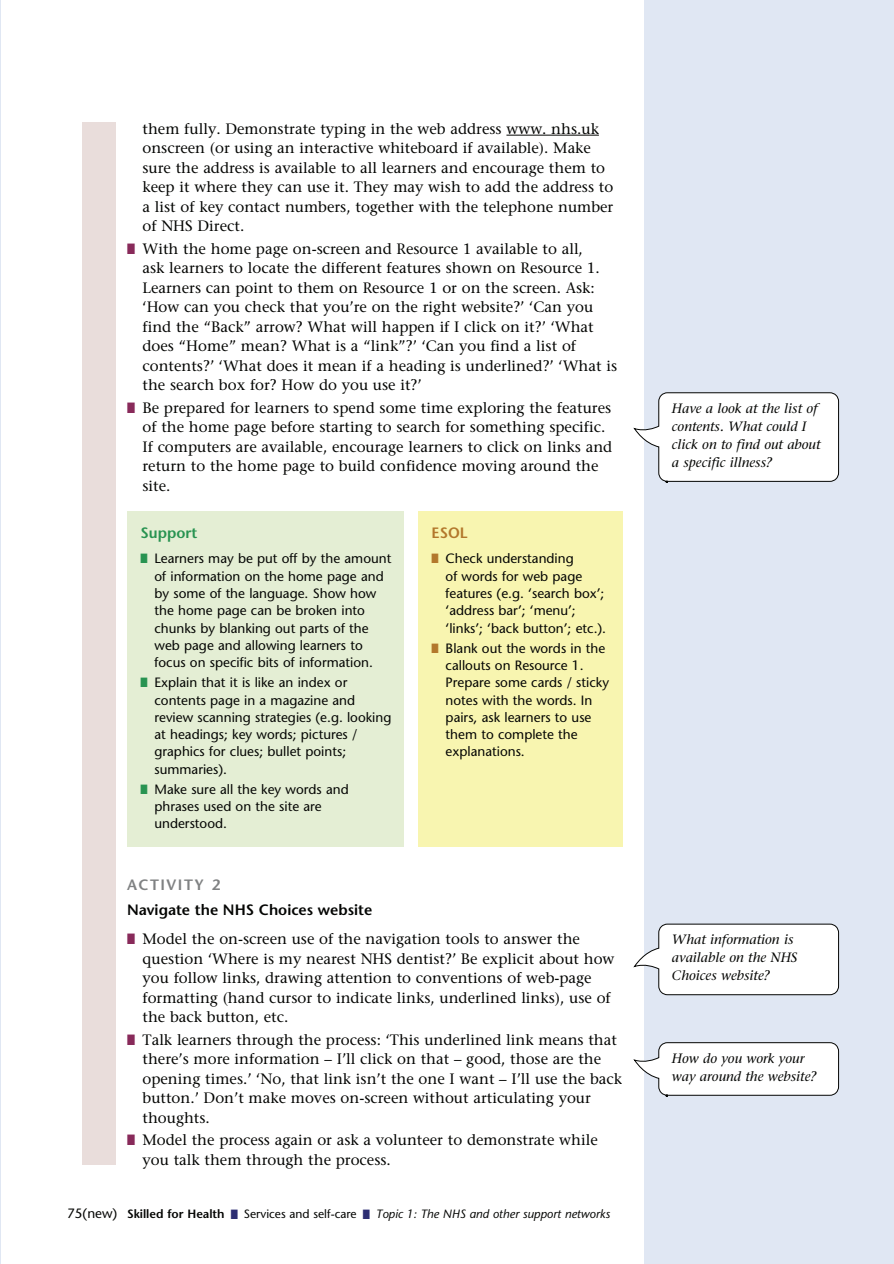
<style>
.page{position:relative;width:894px;height:1264px;background:#fff}
.page>*{position:absolute;margin:0;border:0;box-sizing:border-box;transform-origin:0 0}
.t1{font:15px/19.5px "Stone Serif";color:#040503}
.t2{font:600 15px "Stone Sans";color:#040503}
.t3{font:600 15px "Stone Sans";letter-spacing:.1em;color:#808283}
.t4{font:600 15px "Stone Sans";color:#289351}
.t5{font:600 15px "Stone Sans";color:#b3782c}
.t6{font:13.5px/17.2px "Stone Sans";color:#040503}
.t7{font:italic 13.5px/18px "Stone Serif";color:#040503}
.t8{font:italic 12px "Stone Sans";color:#040503}
.s1{color:#882a5a}
.s2{color:#289351}
.s3{color:#b3782c}
.s4{font-style:normal;font-size:13.5px}
.s5{font-weight:600;font-style:normal}
.s6{color:#2d2e73}
.s7{font-style:normal}
</style>
<div class="page">
<div style="left:644px;top:0;width:249px;height:1263px;background:#e0e7f3"></div>
<div style="left:82px;top:122px;width:33px;height:1043px;background:#e9dddb"></div>
<hr style="left:0;top:0;width:1px;height:1263px;background:#e0e7f3">
<svg style="left:633px;top:1042px;width:206px;height:54px;background:#f3f3f4"></svg>
<svg style="left:633px;top:923px;width:206px;height:72px;background:#f4f5f6"></svg>
<svg style="left:633px;top:392px;width:206px;height:91px;background:#f6f6f7"></svg>
<div style="left:418px;top:511px;width:204px;height:336px;background:#f8f5b0"></div>
<div style="left:127px;top:511px;width:276px;height:336px;background:#e4eed4"></div>
<hr style="left:506px;top:135px;width:92px;height:1px;background:#040503">
<p class="t1" style="left:142px;top:120px;width:472px">them fully. Demonstrate typing in the web address www. nhs.uk onscreen (or using an interactive whiteboard if available). Make sure the address is available to all learners and encourage them to keep it where they can use it. They may wish to add the address to a list of key contact numbers, together with the telephone number of NHS Direct.</p>
<p class="t1" style="left:142px;top:240px;width:476px;text-indent:-15px"><span class="s1">■</span> With the home page on-screen and Resource 1 available to all,<br>ask learners to locate the different features shown on Resource 1.<br>Learners can point to them on Resource 1 or on the screen. Ask: ‘How can you check that you’re on the right website?’ ‘Can you find the “Back” arrow? What will happen if I click on it?’ ‘What does “Home” mean? What is a “link”?’ ‘Can you find a list of contents?’ ‘What does it mean if a heading is underlined?’ ‘What is the search box for? How do you use it?’</p>
<p class="t1" style="left:142px;top:399px;width:471px;text-indent:-15px"><span class="s1">■</span> Be prepared for learners to spend some time exploring the features of the home page before starting to search for something specific.<br>If computers are available, encourage learners to click on links and return to the home page to build confidence moving around the site.</p>
<p class="t4" style="left:140px;top:527px;width:58px">Support</p>
<p class="t6" style="left:154px;top:551px;width:238px;text-indent:-14px"><span class="s2">■</span> Learners may be put off by the amount of information on the home page and by some of the language. Show how the home page can be broken into chunks by blanking out parts of the web page and allowing learners to focus on specific bits of information.</p>
<p class="t6" style="left:154px;top:675px;width:238px;text-indent:-14px"><span class="s2">■</span> Explain that it is like an index or contents page in a magazine and review scanning strategies (e.g. looking at headings; key words; pictures / graphics for clues; bullet points; summaries).</p>
<p class="t6" style="left:154px;top:782px;width:196px;text-indent:-14px"><span class="s2">■</span> Make sure all the key words and phrases used on the site are understood.</p>
<p class="t5" style="left:431px;top:527px;width:38px">ESOL</p>
<p class="t6" style="left:445px;top:551px;width:162px;text-indent:-14px"><span class="s3">■</span> Check understanding<br>of words for web page features (e.g. ‘search box’; ‘address bar’; ‘menu’; ‘links’; ‘back button’; etc.).</p>
<p class="t6" style="left:445px;top:641px;width:165px;text-indent:-14px"><span class="s3">■</span> Blank out the words in the callouts on Resource 1.<br>Prepare some cards / sticky notes with the words. In pairs, ask learners to use them to complete the explanations.</p>
<p class="t3" style="left:127px;top:879px;width:95px">ACTIVITY 2</p>
<p class="t2" style="left:127px;top:903px;width:247px">Navigate the NHS Choices website</p>
<p class="t1" style="left:142px;top:930px;width:473px;text-indent:-15px"><span class="s1">■</span> Model the on-screen use of the navigation tools to answer the question ‘Where is my nearest NHS dentist?’ Be explicit about how you follow links, drawing attention to conventions of web-page formatting (hand cursor to indicate links, underlined links), use of the back button, etc.</p>
<p class="t1" style="left:142px;top:1031px;width:481px;text-indent:-15px"><span class="s1">■</span> Talk learners through the process: ‘This underlined link means that there’s more information – I’ll click on that – good, those are the opening times.’ ‘No, that link isn’t the one I want – I’ll use the back button.’ Don’t make moves on-screen without articulating your thoughts.</p>
<p class="t1" style="left:142px;top:1131px;width:456px;text-indent:-15px"><span class="s1">■</span> Model the process again or ask a volunteer to demonstrate while you talk them through the process.</p>
<p class="t8" style="left:67px;top:1209px;width:544px"><span class="s4">75(new)</span> <span class="s5">Skilled for Health</span> <span class="s6">■</span> <span class="s7">Services and self-care</span> <span class="s6">■</span> Topic 1: The NHS and other support networks</p>
<p class="t7" style="left:671px;top:400px;width:150px">Have a look at the list of contents. What could I click on to find out about a specific illness?</p>
<p class="t7" style="left:671px;top:932px;width:127px">What information is available on the NHS<br>Choices website?</p>
<p class="t7" style="left:671px;top:1050px;width:146px">How do you work your way around the website?</p>
</div>
